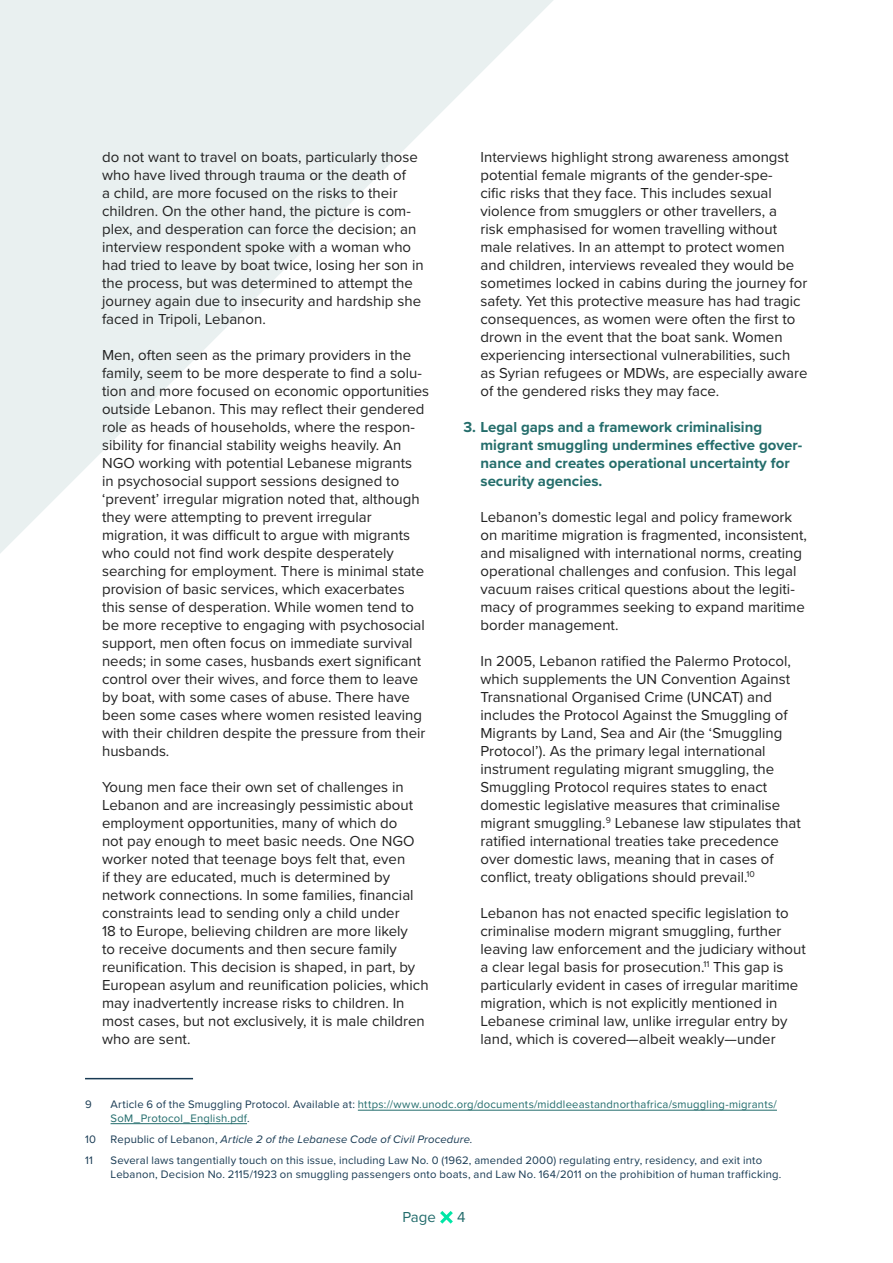
<style>
.page{position:relative;width:893px;height:1263px;background:#fff}
.page>*{position:absolute;margin:0;border:0;box-sizing:border-box;transform-origin:0 0}
.t1{font:15px/18px "Proxima Nova";color:#222}
.t2{font:700 15px/18px "Proxima Nova";color:#246d6b}
.t3{font:15px "Proxima Nova";color:#216b6b}
.t4{font:11.25px/13.5px "Proxima Nova";letter-spacing:.02em;color:#183a53}
.t5{font:11.25px/13.5px "Proxima Nova";letter-spacing:.02em;color:#216b6b}
.t6{font:italic 11.25px "Proxima Nova";letter-spacing:.015em;color:#183a53}
.s1{color:#183a53}
.s2{font-style:normal}
</style>
<div class="page">
<svg style="left:0;top:0;width:553px;height:553px;fill:#e9f0f0"></svg>
<svg style="left:440px;top:1211px;width:13px;height:13px"></svg>
<hr style="left:85px;top:1078px;width:108px;height:1px;background:#183a53">
<hr style="left:358px;top:1110px;width:419px;height:1px;background:#216b6b">
<hr style="left:111px;top:1123px;width:136px;height:1px;background:#216b6b">
<p class="t1" style="left:102px;top:147px;width:323px">do not want to travel on boats, particularly those who have lived through trauma or the death of<br>a child, are more focused on the risks to their children. On the other hand, the picture is com&shy;plex, and desperation can force the decision; an interview respondent spoke with a woman who had tried to leave by boat twice, losing her son in the process, but was determined to attempt the journey again due to insecurity and hardship she faced in Tripoli, Lebanon.</p>
<p class="t1" style="left:102px;top:345px;width:329px">Men, often seen as the primary providers in the family, seem to be more desperate to find a solu&shy;tion and more focused on economic opportunities outside Lebanon. This may reflect their gendered role as heads of households, where the respon&shy;sibility for financial stability weighs heavily. An NGO working with potential Lebanese migrants<br>in psychosocial support sessions designed to ‘prevent’ irregular migration noted that, although they were attempting to prevent irregular migration, it was difficult to argue with migrants who could not find work despite desperately searching for employment. There is minimal state provision of basic services, which exacerbates this sense of desperation. While women tend to be more receptive to engaging with psychosocial support, men often focus on immediate survival needs; in some cases, husbands exert significant control over their wives, and force them to leave by boat, with some cases of abuse. There have been some cases where women resisted leaving with their children despite the pressure from their husbands.</p>
<p class="t1" style="left:102px;top:777px;width:328px">Young men face their own set of challenges in Lebanon and are increasingly pessimistic about employment opportunities, many of which do<br>not pay enough to meet basic needs. One NGO worker noted that teenage boys felt that, even<br>if they are educated, much is determined by network connections. In some families, financial constraints lead to sending only a child under<br>18 to Europe, believing children are more likely<br>to receive documents and then secure family reunification. This decision is shaped, in part, by European asylum and reunification policies, which may inadvertently increase risks to children. In most cases, but not exclusively, it is male children who are sent.</p>
<p class="t1" style="left:480px;top:147px;width:328px">Interviews highlight strong awareness amongst potential female migrants of the gender-spe-<br>cific risks that they face. This includes sexual violence from smugglers or other travellers, a<br>risk emphasised for women travelling without male relatives. In an attempt to protect women and children, interviews revealed they would be sometimes locked in cabins during the journey for safety. Yet this protective measure has had tragic consequences, as women were often the first to drown in the event that the boat sank. Women experiencing intersectional vulnerabilities, such as Syrian refugees or MDWs, are especially aware of the gendered risks they may face.</p>
<p class="t2" style="left:480px;top:418px;width:323px;text-indent:-17px">3. Legal gaps and a framework criminalising migrant smuggling undermines effective gover&shy;nance and creates operational uncertainty for security agencies.</p>
<p class="t1" style="left:480px;top:507px;width:328px">Lebanon’s domestic legal and policy framework on maritime migration is fragmented, inconsistent, and misaligned with international norms, creating operational challenges and confusion. This legal vacuum raises critical questions about the legiti&shy;macy of programmes seeking to expand maritime border management.</p>
<p class="t1" style="left:480px;top:651px;width:322px">In 2005, Lebanon ratified the Palermo Protocol, which supplements the UN Convention Against Transnational Organised Crime (UNCAT) and includes the Protocol Against the Smuggling of Migrants by Land, Sea and Air (the ‘Smuggling Protocol’). As the primary legal international instrument regulating migrant smuggling, the Smuggling Protocol requires states to enact domestic legislative measures that criminalise migrant smuggling.<sup>9</sup> Lebanese law stipulates that ratified international treaties take precedence over domestic laws, meaning that in cases of conflict, treaty obligations should prevail.<sup>10</sup></p>
<p class="t1" style="left:480px;top:903px;width:327px">Lebanon has not enacted specific legislation to criminalise modern migrant smuggling, further leaving law enforcement and the judiciary without a clear legal basis for prosecution.<sup>11</sup> This gap is particularly evident in cases of irregular maritime migration, which is not explicitly mentioned in Lebanese criminal law, unlike irregular entry by land, which is covered—albeit weakly—under</p>
<p class="t4" style="left:85px;top:1097px;width:8px">9</p>
<p class="t5" style="left:111px;top:1097px;width:668px"><span class="s1">Article 6 of the Smuggling Protocol. Available at:</span> https://www.unodc.org/documents/middleeastandnorthafrica/smuggling-migrants/<br>SoM_Protocol_English.pdf<span class="s1">.</span></p>
<p class="t4" style="left:85px;top:1132px;width:13px">10</p>
<p class="t6" style="left:111px;top:1131px;width:364px"><span class="s2">Republic of Lebanon,</span> Article 2 of the Lebanese Code of Civil Procedure.</p>
<p class="t4" style="left:85px;top:1153px;width:9px">11</p>
<p class="t4" style="left:111px;top:1153px;width:672px">Several laws tangentially touch on this issue, including Law No. 0 (1962, amended 2000) regulating entry, residency, and exit into<br>Lebanon, Decision No. 2115/1923 on smuggling passengers onto boats, and Law No. 164/2011 on the prohibition of human trafficking.</p>
<p class="t3" style="left:402px;top:1206px;width:35px">Page</p>
<p class="t3" style="left:457px;top:1206px;width:10px">4</p>
</div>
